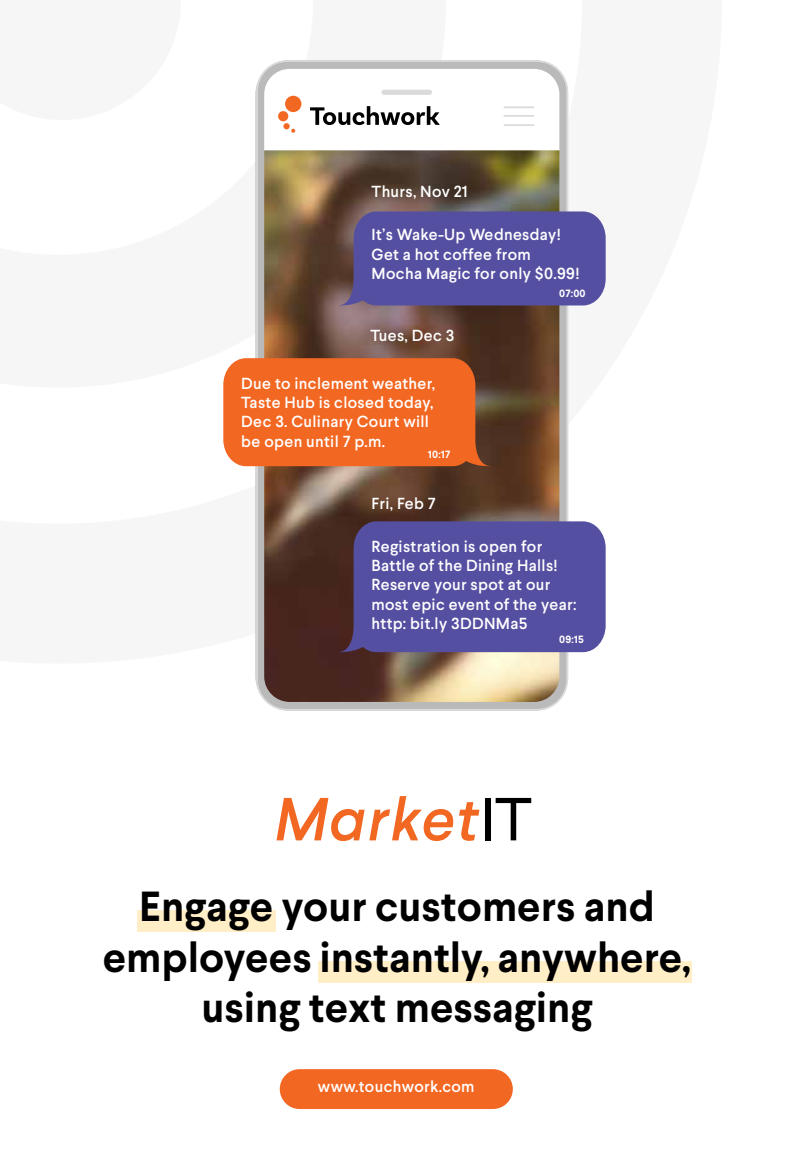
<style>
.page{position:relative;width:794px;height:1166px;background:#fff}
.page>*{position:absolute;margin:0;border:0;box-sizing:border-box;transform-origin:0 0}
.t1{font:italic 500 60.73px "Larsseit";letter-spacing:.02em;color:#f26722}
.t2{font:700 42px/50.8px "Larsseit";color:#000;text-align:center}
.t3{font:500 16.1px/19.2px "Larsseit";letter-spacing:.02em;color:#fff}
.t4{font:700 10.5px "Larsseit";letter-spacing:.02em;color:#fff}
.s1{font-weight:400;font-style:normal;color:#000}
</style>
<div class="page">
<img style="left:265px;top:161px;width:293px;height:540px">
<div style="left:280px;top:1069px;width:233px;height:40px;background:#f26722;border-radius:20px"></div>
<div style="left:137px;top:910px;width:139px;height:22px;background:#ffeec6"></div>
<div style="left:318px;top:961px;width:373px;height:21px;background:#ffeec6"></div>
<div style="left:254px;top:64px;width:315px;height:97px;background:#000;opacity:.1"></div>
<svg style="left:260px;top:64px;width:304px;height:86px"></svg>
<div style="left:255px;top:60px;width:313px;height:651px;border:9px solid #bababb;border-radius:30px"></div>
<div style="left:256px;top:60px;width:312px;height:651px;border:2px solid #dadadb;border-radius:30px"></div>
<svg style="left:338px;top:521px;width:267px;height:132px;background:#564e99"></svg>
<svg style="left:338px;top:211px;width:267px;height:96px;background:#58509a"></svg>
<svg style="left:223px;top:358px;width:268px;height:109px;background:#e76525"></svg>
<p class="t3" style="left:371px;top:182px;width:98px">Thurs, Nov 21</p>
<p class="t3" style="left:371px;top:225px;width:209px">It’s Wake-Up Wednesday!<br>Get a hot coffee from<br>Mocha Magic for only $0.99!</p>
<p class="t4" style="left:559px;top:287px;width:28px">07:00</p>
<p class="t3" style="left:370px;top:325px;width:85px">Tues, Dec 3</p>
<p class="t3" style="left:241px;top:374px;width:195px">Due to inclement weather,<br>Taste Hub is closed today,<br>Dec 3. Culinary Court will be open until 7 p.m.</p>
<p class="t4" style="left:428px;top:447px;width:24px">10:17</p>
<p class="t3" style="left:371px;top:493px;width:66px">Fri, Feb 7</p>
<p class="t3" style="left:371px;top:537px;width:206px">Registration is open for<br>Battle of the Dining Halls!<br>Reserve your spot at our most epic event of the year: http: bit.ly 3DDNMa5</p>
<p class="t4" style="left:559px;top:632px;width:26px">09:15</p>
<h1 class="t1" style="left:275px;top:780px;width:259px">Market<span class="s1">IT</span></h1>
<h2 class="t2" style="left:103px;top:881px;width:590px">Engage your customers and employees instantly, anywhere, using text messaging</h2>
<p class="t3" style="left:318px;top:1077px;width:158px">www.touchwork.com</p>
</div>
